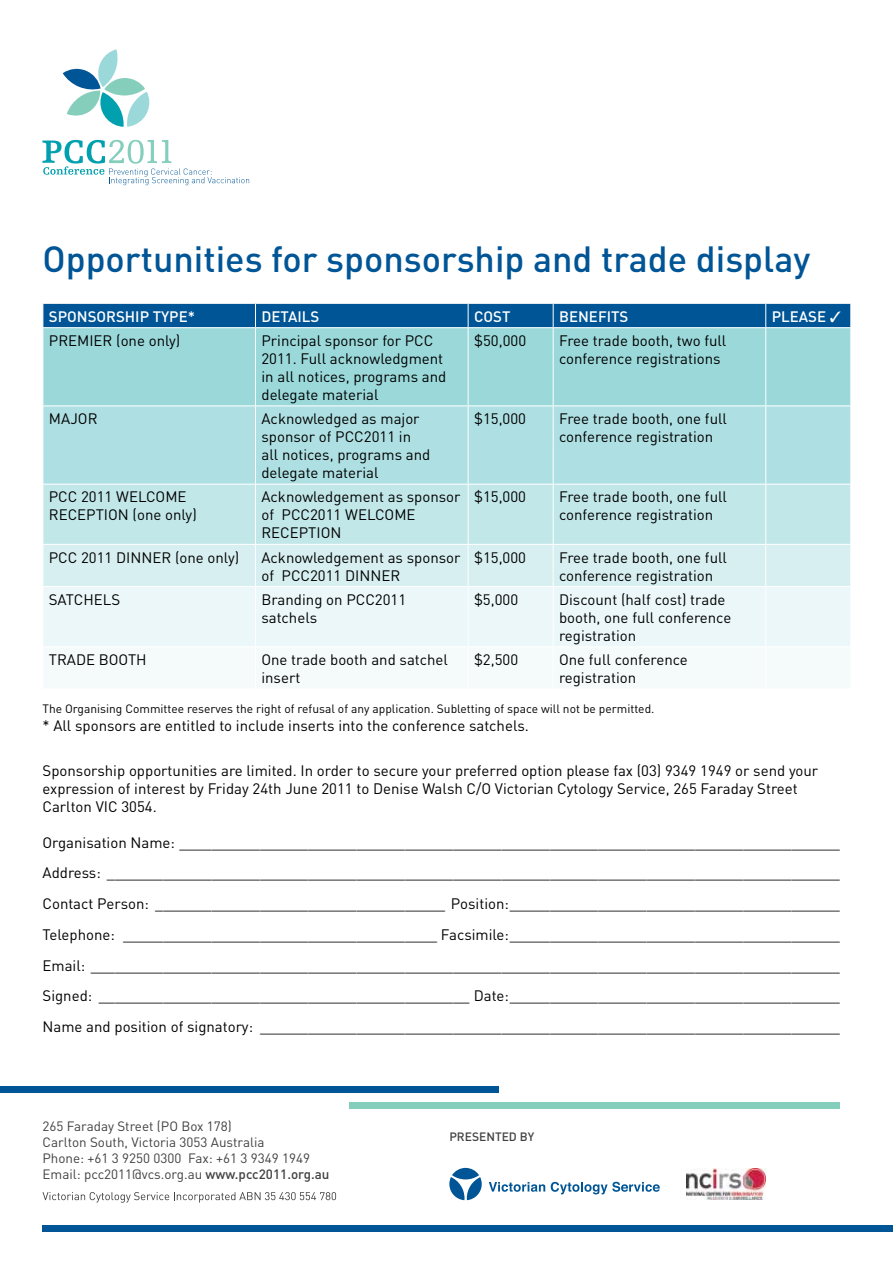
<style>
.page{position:relative;width:893px;height:1263px;background:#fff}
.page>*{position:absolute;margin:0;border:0;box-sizing:border-box;transform-origin:0 0}
.t1{font:500 36px "DIN";color:#005596}
.t2{font:15px/18px "DIN";color:#000}
.t3{font:500 15px "DIN";color:#fff}
.t4{font:13.35px/16px "DIN";color:#414042}
.t5{font:12px "DIN";color:#000}
.t6{font:500 12px "DIN";color:#414042}
.s1{font-weight:500}
</style>
<div class="page">
<div style="left:43px;top:1225px;width:850px;height:6px;background:#005596"></div>
<div style="left:0;top:1086px;width:498px;height:6px;background:#005596"></div>
<div style="left:350px;top:1102px;width:490px;height:7px;background:#86cebc"></div>
<svg style="left:489px;top:1182px;width:56px;height:10px"></svg>
<svg style="left:551px;top:1182px;width:109px;height:12px"></svg>
<svg style="left:449px;top:1168px;width:33px;height:32px"></svg>
<svg style="left:43px;top:1192px;width:293px;height:11px"></svg>
<div style="left:44px;top:328px;width:806px;height:77px;background:#9ad8da"></div>
<div style="left:44px;top:406px;width:806px;height:78px;background:#aedfe2"></div>
<div style="left:44px;top:485px;width:806px;height:59px;background:#c2e7e9"></div>
<div style="left:44px;top:545px;width:806px;height:41px;background:#d7eff0"></div>
<div style="left:44px;top:587px;width:806px;height:59px;background:#ebf7f8"></div>
<div style="left:43px;top:303px;width:808px;height:24px;background:#005596"></div>
<hr style="left:255px;top:328px;width:1px;height:77px;background:#fff">
<hr style="left:468px;top:328px;width:1px;height:77px;background:#fff">
<hr style="left:553px;top:328px;width:1px;height:77px;background:#fff">
<hr style="left:765px;top:328px;width:1px;height:77px;background:#fff">
<hr style="left:255px;top:406px;width:1px;height:78px;background:#fff">
<hr style="left:468px;top:406px;width:1px;height:78px;background:#fff">
<hr style="left:553px;top:406px;width:1px;height:78px;background:#fff">
<hr style="left:765px;top:406px;width:1px;height:78px;background:#fff">
<hr style="left:255px;top:484px;width:1px;height:60px;background:#fff">
<hr style="left:468px;top:484px;width:1px;height:60px;background:#fff">
<hr style="left:553px;top:484px;width:1px;height:60px;background:#fff">
<hr style="left:765px;top:484px;width:1px;height:60px;background:#fff">
<hr style="left:255px;top:545px;width:1px;height:41px;background:#fff">
<hr style="left:468px;top:545px;width:1px;height:41px;background:#fff">
<hr style="left:553px;top:545px;width:1px;height:41px;background:#fff">
<hr style="left:765px;top:545px;width:1px;height:41px;background:#fff">
<hr style="left:255px;top:587px;width:1px;height:59px;background:#fff">
<hr style="left:468px;top:587px;width:1px;height:59px;background:#fff">
<hr style="left:553px;top:587px;width:1px;height:59px;background:#fff">
<hr style="left:765px;top:587px;width:1px;height:59px;background:#fff">
<img style="left:686px;top:1168px;width:79px;height:31px">
<svg style="left:63px;top:49px;width:86px;height:78px"></svg>
<svg style="left:43px;top:140px;width:206px;height:45px"></svg>
<h1 class="t1" style="left:43px;top:236px;width:769px">Opportunities for sponsorship and trade display</h1>
<p class="t3" style="left:49px;top:307px;width:148px">SPONSORSHIP TYPE*</p>
<p class="t3" style="left:261px;top:307px;width:59px">DETAILS</p>
<p class="t3" style="left:474px;top:307px;width:38px">COST</p>
<p class="t3" style="left:559px;top:307px;width:71px">BENEFITS</p>
<p class="t3" style="left:772px;top:307px;width:71px">PLEASE ✓</p>
<p class="t2" style="left:49px;top:331px;width:133px">PREMIER (one only)</p>
<p class="t2" style="left:261px;top:331px;width:186px">Principal sponsor for PCC<br>2011. Full acknowledgment in all notices, programs and delegate material</p>
<p class="t2" style="left:474px;top:331px;width:54px">$50,000</p>
<p class="t2" style="left:559px;top:331px;width:169px">Free trade booth, two full conference registrations</p>
<p class="t2" style="left:49px;top:409px;width:50px">MAJOR</p>
<p class="t2" style="left:261px;top:409px;width:170px">Acknowledged as major sponsor of PCC2011 in all notices, programs and delegate material</p>
<p class="t2" style="left:474px;top:409px;width:54px">$15,000</p>
<p class="t2" style="left:559px;top:409px;width:169px">Free trade booth, one full conference registration</p>
<p class="t2" style="left:49px;top:488px;width:149px">PCC 2011 WELCOME<br>RECEPTION (one only)</p>
<p class="t2" style="left:261px;top:488px;width:201px">Acknowledgement as sponsor of PCC2011 WELCOME<br>RECEPTION</p>
<p class="t2" style="left:474px;top:488px;width:54px">$15,000</p>
<p class="t2" style="left:559px;top:488px;width:169px">Free trade booth, one full conference registration</p>
<p class="t2" style="left:49px;top:548px;width:192px">PCC 2011 DINNER (one only)</p>
<p class="t2" style="left:261px;top:548px;width:201px">Acknowledgement as sponsor of PCC2011 DINNER</p>
<p class="t2" style="left:474px;top:548px;width:54px">$15,000</p>
<p class="t2" style="left:559px;top:548px;width:169px">Free trade booth, one full conference registration</p>
<p class="t2" style="left:49px;top:590px;width:73px">SATCHELS</p>
<p class="t2" style="left:261px;top:590px;width:146px">Branding on PCC2011 satchels</p>
<p class="t2" style="left:474px;top:590px;width:46px">$5,000</p>
<p class="t2" style="left:559px;top:590px;width:174px">Discount (half cost) trade booth, one full conference registration</p>
<p class="t2" style="left:49px;top:650px;width:99px">TRADE BOOTH</p>
<p class="t2" style="left:261px;top:650px;width:188px">One trade booth and satchel insert</p>
<p class="t2" style="left:474px;top:650px;width:46px">$2,500</p>
<p class="t2" style="left:559px;top:650px;width:130px">One full conference registration</p>
<p class="t5" style="left:43px;top:701px;width:613px">The Organising Committee reserves the right of refusal of any application. Subletting of space will not be permitted.</p>
<p class="t2" style="left:43px;top:716px;width:488px">* All sponsors are entitled to include inserts into the conference satchels.</p>
<p class="t2" style="left:43px;top:761px;width:777px">Sponsorship opportunities are limited. In order to secure your preferred option please fax (03) 9349 1949 or send your expression of interest by Friday 24th June 2011 to Denise Walsh C/O Victorian Cytology Service, 265 Faraday Street<br>Carlton VIC 3054.</p>
<p class="t2" style="left:43px;top:826px;width:799px;line-height:30.8px;text-align:justify">Organisation Name: __________________________________________________________________________________ Address: ___________________________________________________________________________________________ Contact Person: ____________________________________ Position:_________________________________________ Telephone: _______________________________________ Facsimile:_________________________________________ Email: _____________________________________________________________________________________________ Signed: ______________________________________________ Date:_________________________________________ Name and position of signatory: ________________________________________________________________________</p>
<p class="t4" style="left:43px;top:1117px;width:289px">265 Faraday Street (PO Box 178)<br>Carlton South, Victoria 3053 Australia<br>Phone: +61 3 9250 0300 Fax: +61 3 9349 1949<br>Email: pcc2011@vcs.org.au <span class="s1">www.pcc2011.org.au</span></p>
<p class="t6" style="left:449px;top:1129px;width:86px">PRESENTED BY</p>
</div>
